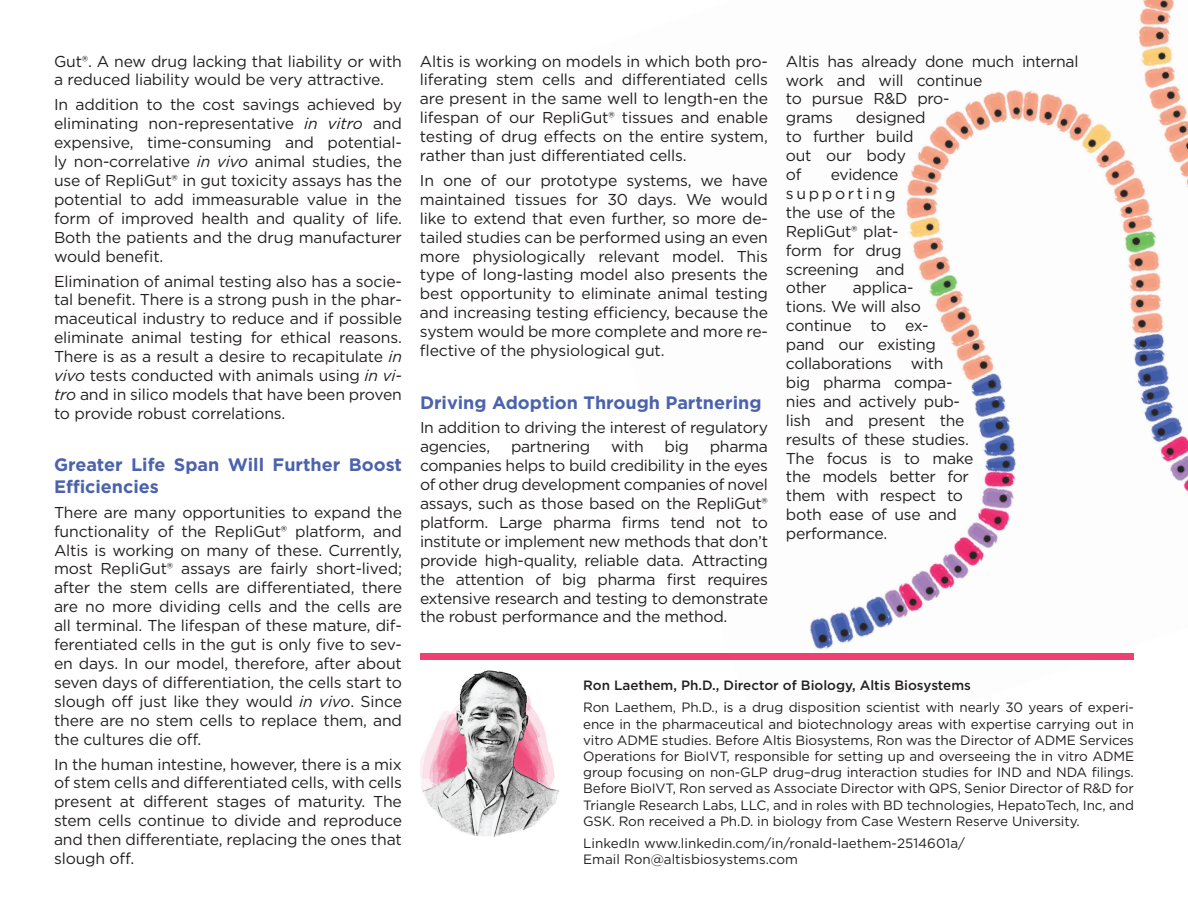
<style>
.page{position:relative;width:1188px;height:918px;background:#fff}
.page>*{position:absolute;margin:0;border:0;box-sizing:border-box;transform-origin:0 0}
.t1{font:700 18px/21.6px "Gotham";color:#4b62ad}
.t2{font:15.75px/18.9px "Gotham";letter-spacing:-.02em;color:#231f20;text-align:justify}
.t3{font:13.5px/16.2px "Gotham";letter-spacing:-.01em;color:#231f20;text-align:justify}
.t4{font:500 13.5px "Gotham";color:#231f20}
.s1{font-style:italic}
</style>
<div class="page">
<img style="left:531px;top:0;width:657px;height:654px">
<img style="left:420px;top:671px;width:140px;height:166px">
<div style="left:420px;top:654px;width:714px;height:6px;background:#ef4072"></div>
<p class="t2" style="left:54px;top:51px;width:349px">Gut®. A new drug lacking that liability or with a reduced liability would be very attractive.</p>
<p class="t2" style="left:54px;top:95px;width:350px">In addition to the cost savings achieved by eliminating non-representative <span class="s1">in vitro</span> and expensive, time-consuming and potential&shy;ly non-correlative <span class="s1">in vivo</span> animal studies, the use of RepliGut® in gut toxicity assays has the potential to add immeasurable value in the form of improved health and quality of life.<br>Both the patients and the drug manufacturer would benefit.</p>
<p class="t2" style="left:54px;top:271px;width:350px">Elimination of animal testing also has a socie&shy;tal benefit. There is a strong push in the phar&shy;maceutical industry to reduce and if possible eliminate animal testing for ethical reasons.<br>There is as a result a desire to recapitulate <span class="s1">in vivo</span> tests conducted with animals using <span class="s1">in vi&shy;tro</span> and in silico models that have been proven to provide robust correlations.</p>
<p class="t1" style="left:54px;top:454px;width:350px">Greater Life Span Will Further Boost<br>Efficiencies</p>
<p class="t2" style="left:54px;top:502px;width:350px">There are many opportunities to expand the functionality of the RepliGut® platform, and Altis is working on many of these. Currently, most RepliGut® assays are fairly short-lived; after the stem cells are differentiated, there are no more dividing cells and the cells are all terminal. The lifespan of these mature, dif&shy;ferentiated cells in the gut is only five to sev&shy;en days. In our model, therefore, after about seven days of differentiation, the cells start to slough off just like they would <span class="s1">in vivo</span>. Since there are no stem cells to replace them, and the cultures die off.</p>
<p class="t2" style="left:54px;top:754px;width:350px">In the human intestine, however, there is a mix of stem cells and differentiated cells, with cells present at different stages of maturity. The stem cells continue to divide and reproduce and then differentiate, replacing the ones that slough off.</p>
<p class="t2" style="left:420px;top:51px;width:350px">Altis is working on models in which both pro&shy;liferating stem cells and differentiated cells are present in the same well to length-en the lifespan of our RepliGut® tissues and enable testing of drug effects on the entire system, rather than just differentiated cells.</p>
<p class="t2" style="left:420px;top:171px;width:350px">In one of our prototype systems, we have maintained tissues for 30 days. We would like to extend that even further, so more de&shy;tailed studies can be performed using an even more physiologically relevant model. This type of long-lasting model also presents the best opportunity to eliminate animal testing and increasing testing efficiency, because the system would be more complete and more re&shy;flective of the physiological gut.</p>
<p class="t1" style="left:420px;top:391px;width:343px">Driving Adoption Through Partnering</p>
<p class="t2" style="left:420px;top:418px;width:350px">In addition to driving the interest of regulatory agencies,</p>
<p class="t2" style="left:420px;top:437px;width:350px;text-indent:290px">pharma companies helps to build credibility in the eyes of other drug development companies of novel assays, such as those based on the RepliGut® platform. Large pharma firms tend not to institute or implement new methods that don’t provide high-quality, reliable data. Attracting the attention of big pharma first requires extensive research and testing to demonstrate the robust performance and the method.</p>
<p class="t2" style="left:511px;top:437px;width:81px">partnering</p>
<p class="t2" style="left:611px;top:437px;width:34px">with</p>
<p class="t2" style="left:665px;top:437px;width:26px">big</p>
<p class="t2" style="left:786px;top:51px;width:294px;text-align:left">Altis has already done much internal work and will continue<br>to pursue R&amp;D pro-<br>grams</p>
<p class="t2" style="left:786px;top:108px;width:141px;text-align:left;text-indent:70px">designed to further build out our body of</p>
<p class="t2" style="left:786px;top:165px;width:120px;text-align:left;text-indent:45px">evidence supporting the use of the<br>RepliGut® plat&shy;form for drug screening and other</p>
<p class="t2" style="left:786px;top:278px;width:189px;text-align:left;text-indent:67px">applica-<br>tions. We will also continue to ex-<br>pand our existing collaborations with<br>big pharma compa&shy;nies and actively pub&shy;lish and present the results of these studies.<br>The focus is to make the models better for them with respect to both ease of use and performance.</p>
<p class="t4" style="left:583px;top:677px;width:389px">Ron Laethem, Ph.D., Director of Biology, Altis Biosystems</p>
<p class="t3" style="left:583px;top:699px;width:552px">Ron Laethem, Ph.D., is a drug disposition scientist with nearly 30 years of experi&shy;ence in the pharmaceutical and biotechnology areas with expertise carrying out in vitro ADME studies. Before Altis Biosystems, Ron was the Director of ADME Services Operations for BioIVT, responsible for setting up and overseeing the in vitro ADME group focusing on non-GLP drug–drug interaction studies for IND and NDA filings.<br>Before BioIVT, Ron served as Associate Director with QPS, Senior Director of R&amp;D for Triangle Research Labs, LLC, and in roles with BD technologies, HepatoTech, Inc, and GSK. Ron received a Ph.D. in biology from Case Western Reserve University.</p>
<p class="t3" style="left:583px;top:835px;width:383px">LinkedIn www.linkedin.com/in/ronald-laethem-2514601a/<br>Email Ron@altisbiosystems.com</p>
</div>
